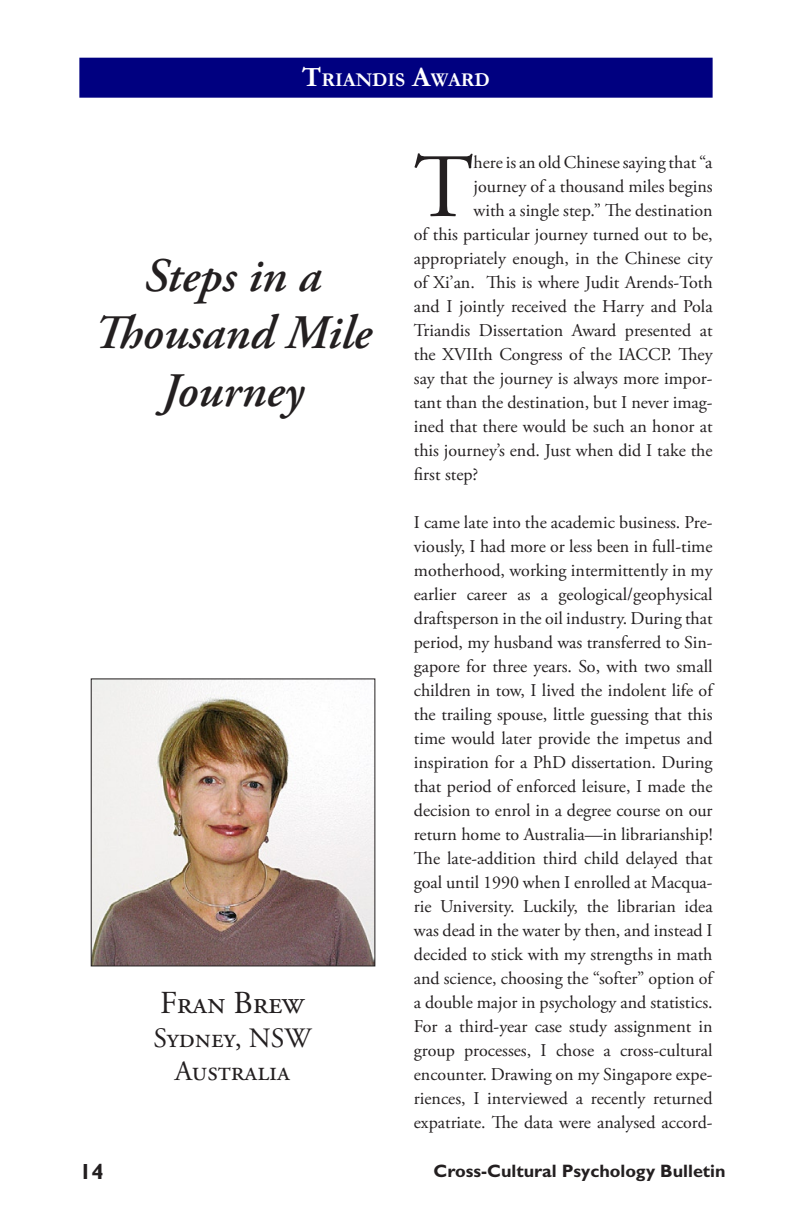
<style>
.page{position:relative;width:792px;height:1224px;background:#fff}
.page>*{position:absolute;margin:0;border:0;box-sizing:border-box;transform-origin:0 0}
.Body{font:90.4px "Adobe Garamond Pro";color:#231f20}
.headline_U_lc_italic{font:italic 600 48px/57.6px "Adobe Garamond Pro";color:#231f20;text-align:center}
.byline{font:32px "Adobe Garamond Pro";letter-spacing:-.005em;color:#231f20}
.byline_smaller{font:28px "Adobe Garamond Pro";color:#231f20}
.t1{font:700 22px "Gill Sans";color:#231f20}
.spanner{font:700 19.6px "Garamond";color:#fff}
.Body-2{font:18px/24px "Adobe Garamond Pro";color:#231f20;text-align:justify}
.t2{font:700 18px "Gill Sans";color:#231f20}
.s1{font-size:28px}
</style>
<div class="page">
<div style="left:79px;top:58px;width:634px;height:40px;background:#000080"></div>
<img style="left:93px;top:680px;width:280px;height:284px">
<div style="left:91px;top:678px;width:284px;height:288px;border:1px solid #231f20"></div>
<p class="spanner" style="left:302px;top:68px;width:189px"><span class="s1">T</span>RIANDIS <span class="s1">A</span>WARD</p>
<p class="headline_U_lc_italic" style="left:94px;top:249px;width:279px">Steps in a<br>Thousand Mile<br>Journey</p>
<p class="byline" style="left:160px;top:984px;width:146px">Fran Brew</p>
<p class="byline_smaller" style="left:153px;top:1021px;width:160px">Sydney, NSW</p>
<p class="byline_smaller" style="left:175px;top:1055px;width:117px">Australia</p>
<p class="Body" style="left:414px;top:133px;width:61px">T</p>
<p class="Body-2" style="left:474px;top:151px;width:241px">here is an old Chinese saying that “a</p>
<p class="Body-2" style="left:474px;top:175px;width:241px">journey of a thousand miles begins</p>
<p class="Body-2" style="left:474px;top:199px;width:241px">with a single step.” The destination</p>
<p class="Body-2" style="left:414px;top:223px;width:300px">of this particular journey turned out to be,</p>
<p class="Body-2" style="left:414px;top:247px;width:300px">appropriately enough, in the Chinese city</p>
<p class="Body-2" style="left:414px;top:271px;width:300px">of Xi’an. This is where Judit Arends-Toth</p>
<p class="Body-2" style="left:414px;top:295px;width:300px">and I jointly received the Harry and Pola</p>
<p class="Body-2" style="left:414px;top:319px;width:300px">Triandis Dissertation Award presented at</p>
<p class="Body-2" style="left:414px;top:343px;width:300px">the XVIIth Congress of the IACCP. They</p>
<p class="Body-2" style="left:414px;top:367px;width:300px">say that the journey is always more impor-</p>
<p class="Body-2" style="left:414px;top:391px;width:300px">tant than the destination, but I never imag-</p>
<p class="Body-2" style="left:414px;top:415px;width:300px">ined that there would be such an honor at</p>
<p class="Body-2" style="left:414px;top:439px;width:300px">this journey’s end. Just when did I take the</p>
<p class="Body-2" style="left:414px;top:463px;width:66px">first step?</p>
<p class="Body-2" style="left:414px;top:511px;width:300px">I came late into the academic business. Pre&shy;viously, I had more or less been in full-time motherhood, working intermittently in my earlier career as a geological/geophysical draftsperson in the oil industry. During that period, my husband was transferred to Sin&shy;gapore for three years. So, with two small children in tow, I lived the indolent life of the trailing spouse, little guessing that this time would later provide the impetus and inspiration for a PhD dissertation. During that period of enforced leisure, I made the decision to enrol in a degree course on our return home to Australia—in librarianship!<br>The late-addition third child delayed that goal until 1990 when I enrolled at Macqua&shy;rie University. Luckily, the librarian idea was dead in the water by then, and instead I decided to stick with my strengths in math and science, choosing the “softer” option of a double major in psychology and statistics.<br>For a third-year case study assignment in group processes, I chose a cross-cultural encounter. Drawing on my Singapore expe&shy;riences, I interviewed a recently returned expatriate. The data were analysed accord-</p>
<p class="t1" style="left:79px;top:1158px;width:26px">14</p>
<p class="t2" style="left:434px;top:1161px;width:293px">Cross-Cultural Psychology Bulletin</p>
</div>
